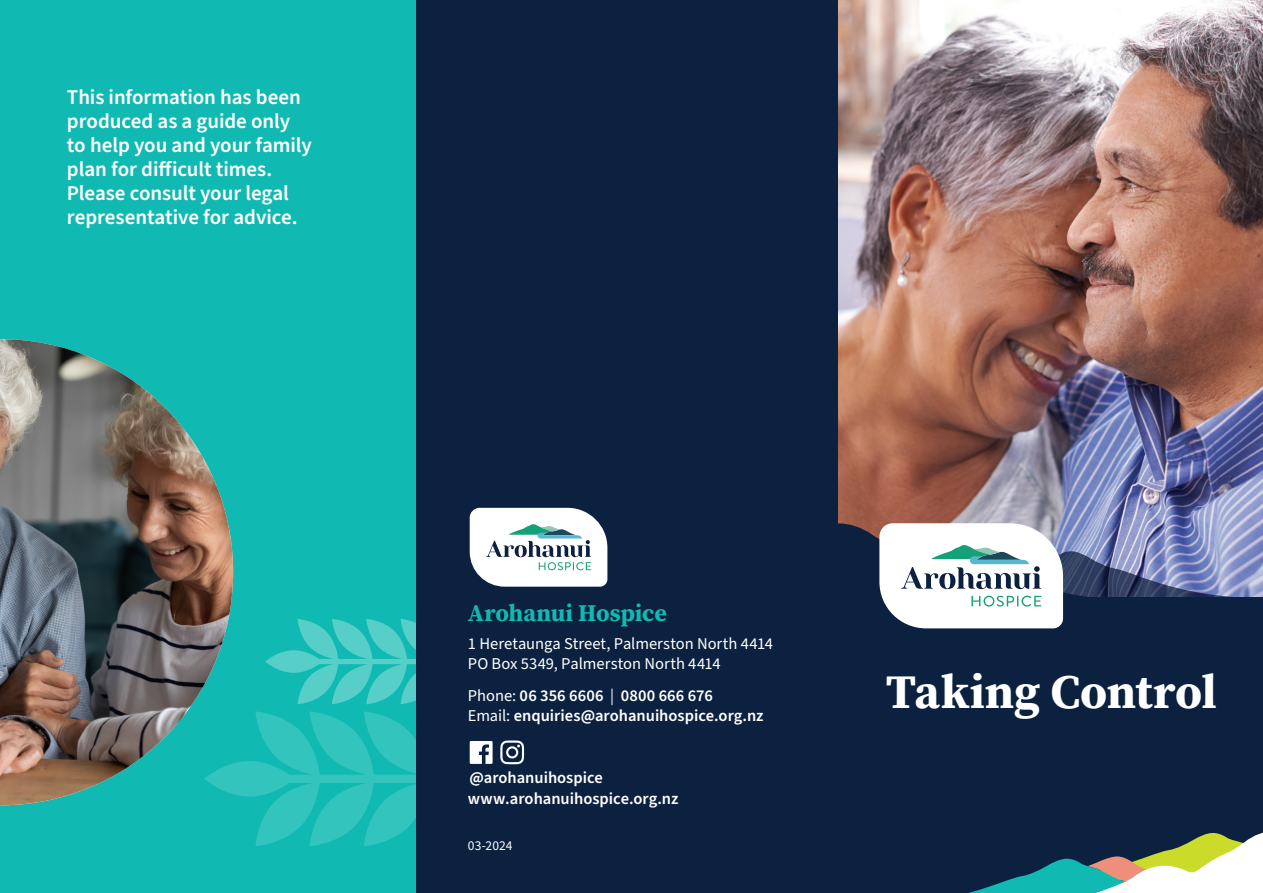
<style>
.page{position:relative;width:1263px;height:893px;background:#fff}
.page>*{position:absolute;margin:0;border:0;box-sizing:border-box;transform-origin:0 0}
.t1{font:700 48px "Source Serif Pro";letter-spacing:-.005em;color:#fff}
.t2{font:700 24px "Source Serif Pro";letter-spacing:-.005em;color:#10bab2}
.t3{font:600 21px/24px "Source Sans Pro";letter-spacing:-.005em;color:#fff}
.t4{font:600 16.5px/19.5px "Source Sans Pro";color:#fff}
.t5{font:16.5px/19.5px "Source Sans Pro";color:#fff}
.t6{font:13.5px "Source Sans Pro";letter-spacing:.005em;color:#fff}
.s1{font-weight:400}
</style>
<div class="page">
<img style="left:838px;top:0;width:425px;height:598px">
<div style="left:0;top:0;width:417px;height:893px;background:#10bab2"></div>
<div style="left:417px;top:0;width:421px;height:893px;background:#0b213f"></div>
<div style="left:838px;top:598px;width:425px;height:295px;background:#0b213f"></div>
<svg style="left:969px;top:832px;width:294px;height:61px"></svg>
<img style="left:0;top:339px;width:233px;height:466px">
<svg style="left:204px;top:711px;width:289px;height:135px"></svg>
<svg style="left:500px;top:740px;width:24px;height:24px"></svg>
<svg style="left:265px;top:463px;width:982px;height:241px"></svg>
<p class="t3" style="left:67px;top:86px;width:246px">This information has been produced as a guide only to help you and your family plan for difficult times.<br>Please consult your legal representative for advice.</p>
<p class="t2" style="left:468px;top:597px;width:200px">Arohanui Hospice</p>
<p class="t5" style="left:468px;top:635px;width:307px">1 Heretaunga Street, Palmerston North 4414<br>PO Box 5349, Palmerston North 4414</p>
<p class="t4" style="left:468px;top:686px;width:297px"><span class="s1">Phone:</span> 06 356 6606 <span class="s1">|</span> 0800 666 676<br><span class="s1">Email:</span> enquiries@arohanuihospice.org.nz</p>
<p class="t4" style="left:469px;top:768px;width:135px">@arohanuihospice</p>
<p class="t4" style="left:468px;top:789px;width:212px">www.arohanuihospice.org.nz</p>
<p class="t6" style="left:468px;top:837px;width:46px">03-2024</p>
<h1 class="t1" style="left:886px;top:659px;width:333px">Taking Control</h1>
</div>
